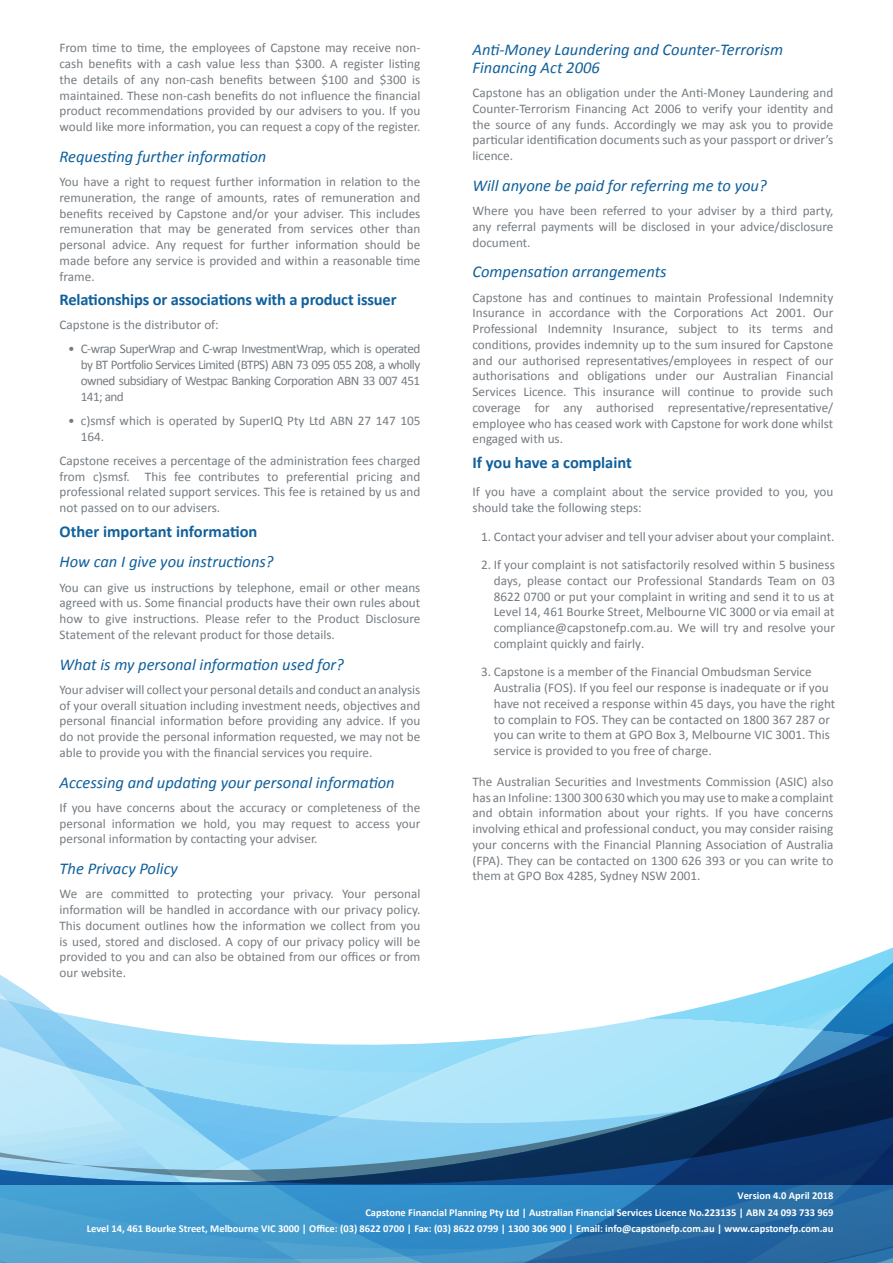
<style>
.page{position:relative;width:893px;height:1263px;background:#fff}
.page>*{position:absolute;margin:0;border:0;box-sizing:border-box;transform-origin:0 0}
.t1{font:italic 16.5px/18px "Calibri";color:#10609b}
.t2{font:700 16.5px "Calibri";letter-spacing:-.01em;color:#10609b}
.t3{font:13.2px/15.8px "Calibri";color:#767c81;text-align:justify}
.t4{font:700 10.5px/16.8px "Calibri";color:#fff;text-align:right}
</style>
<div class="page">
<svg style="left:0;top:1184px;width:893px;height:79px;background:#3687be"></svg>
<svg style="left:0;top:947px;width:893px;height:237px"></svg>
<p class="t3" style="left:60px;top:40px;width:362px">From time to time, the employees of Capstone may receive non&shy;cash benefits with a cash value less than $300. A register listing the details of any non-cash benefits between $100 and $300 is maintained. These non-cash benefits do not influence the financial product recommendations provided by our advisers to you. If you would like more information, you can request a copy of the register.</p>
<p class="t1" style="left:60px;top:147px;width:208px">Requesting further information</p>
<p class="t3" style="left:60px;top:174px;width:362px">You have a right to request further information in relation to the remuneration, the range of amounts, rates of remuneration and benefits received by Capstone and/or your adviser. This includes remuneration that may be generated from services other than personal advice. Any request for further information should be made before any service is provided and within a reasonable time frame.</p>
<p class="t2" style="left:60px;top:289px;width:338px">Relationships or associations with a product issuer</p>
<p class="t3" style="left:60px;top:317px;width:161px">Capstone is the distributor of:</p>
<p class="t3" style="left:81px;top:341px;width:341px;text-indent:-13px">• C-wrap SuperWrap and C-wrap InvestmentWrap, which is operated by BT Portfolio Services Limited (BTPS) ABN 73 095 055 208, a wholly owned subsidiary of Westpac Banking Corporation ABN 33 007 451<br>141; and</p>
<p class="t3" style="left:81px;top:413px;width:341px;text-indent:-13px">• c)smsf which is operated by SuperIQ Pty Ltd ABN 27 147 105<br>164.</p>
<p class="t3" style="left:60px;top:453px;width:362px">Capstone receives a percentage of the administration fees charged from c)smsf. This fee contributes to preferential pricing and professional related support services. This fee is retained by us and not passed on to our advisers.</p>
<p class="t2" style="left:60px;top:520px;width:199px">Other important information</p>
<p class="t1" style="left:60px;top:552px;width:216px">How can I give you instructions?</p>
<p class="t3" style="left:60px;top:579px;width:362px">You can give us instructions by telephone, email or other means agreed with us. Some financial products have their own rules about how to give instructions. Please refer to the Product Disclosure Statement of the relevant product for those details.</p>
<p class="t1" style="left:60px;top:654px;width:286px">What is my personal information used for?</p>
<p class="t3" style="left:60px;top:682px;width:362px">Your adviser will collect your personal details and conduct an analysis of your overall situation including investment needs, objectives and personal financial information before providing any advice. If you do not provide the personal information requested, we may not be able to provide you with the financial services you require.</p>
<p class="t1" style="left:60px;top:772px;width:337px">Accessing and updating your personal information</p>
<p class="t3" style="left:60px;top:800px;width:362px">If you have concerns about the accuracy or completeness of the personal information we hold, you may request to access your personal information by contacting your adviser.</p>
<p class="t1" style="left:60px;top:859px;width:120px">The Privacy Policy</p>
<p class="t3" style="left:60px;top:886px;width:362px">We are committed to protecting your privacy. Your personal information will be handled in accordance with our privacy policy.<br>This document outlines how the information we collect from you is used, stored and disclosed. A copy of our privacy policy will be provided to you and can also be obtained from our offices or from our website.</p>
<p class="t1" style="left:472px;top:40px;width:312px">Anti-Money Laundering and Counter-Terrorism<br>Financing Act 2006</p>
<p class="t3" style="left:472px;top:85px;width:362px">Capstone has an obligation under the Anti-Money Laundering and Counter-Terrorism Financing Act 2006 to verify your identity and the source of any funds. Accordingly we may ask you to provide particular identification documents such as your passport or driver’s licence.</p>
<p class="t1" style="left:472px;top:176px;width:296px">Will anyone be paid for referring me to you?</p>
<p class="t3" style="left:472px;top:203px;width:362px">Where you have been referred to your adviser by a third party, any referral payments will be disclosed in your advice/disclosure document.</p>
<p class="t1" style="left:472px;top:262px;width:196px">Compensation arrangements</p>
<p class="t3" style="left:472px;top:289px;width:362px">Capstone has and continues to maintain Professional Indemnity Insurance in accordance with the Corporations Act 2001. Our Professional Indemnity Insurance, subject to its terms and conditions, provides indemnity up to the sum insured for Capstone and our authorised representatives/employees in respect of our authorisations and obligations under our Australian Financial Services Licence. This insurance will continue to provide such coverage for any authorised representative/representative/ employee who has ceased work with Capstone for work done whilst engaged with us.</p>
<p class="t2" style="left:472px;top:452px;width:161px">If you have a complaint</p>
<p class="t3" style="left:472px;top:484px;width:362px">If you have a complaint about the service provided to you, you should take the following steps:</p>
<p class="t3" style="left:481px;top:528px;width:355px">1. Contact your adviser and tell your adviser about your complaint.</p>
<p class="t3" style="left:494px;top:556px;width:343px;text-indent:-13px">2. If your complaint is not satisfactorily resolved within 5 business days, please contact our Professional Standards Team on 03<br>8622 0700 or put your complaint in writing and send it to us at Level 14, 461 Bourke Street, Melbourne VIC 3000 or via email at compliance@capstonefp.com.au. We will try and resolve your complaint quickly and fairly.</p>
<p class="t3" style="left:494px;top:664px;width:343px;text-align:left;text-indent:-13px">3. Capstone is a member of the Financial Ombudsman Service Australia (FOS). If you feel our response is inadequate or if you have not received a response within 45 days, you have the right to complain to FOS. They can be contacted on 1800 367 287 or you can write to them at GPO Box 3, Melbourne VIC 3001. This service is provided to you free of charge.</p>
<p class="t3" style="left:472px;top:773px;width:362px">The Australian Securities and Investments Commission (ASIC) also has an Infoline: 1300 300 630 which you may use to make a complaint and obtain information about your rights. If you have concerns involving ethical and professional conduct, you may consider raising your concerns with the Financial Planning Association of Australia (FPA). They can be contacted on 1300 626 393 or you can write to them at GPO Box 4285, Sydney NSW 2001.</p>
<p class="t4" style="left:87px;top:1187px;width:748px">Version 4.0 April 2018<br>Capstone Financial Planning Pty Ltd | Australian Financial Services Licence No.223135 | ABN 24 093 733 969<br>Level 14, 461 Bourke Street, Melbourne VIC 3000 | Office: (03) 8622 0700 | Fax: (03) 8622 0799 | 1300 306 900 | Email: info@capstonefp.com.au | www.capstonefp.com.au</p>
</div>
